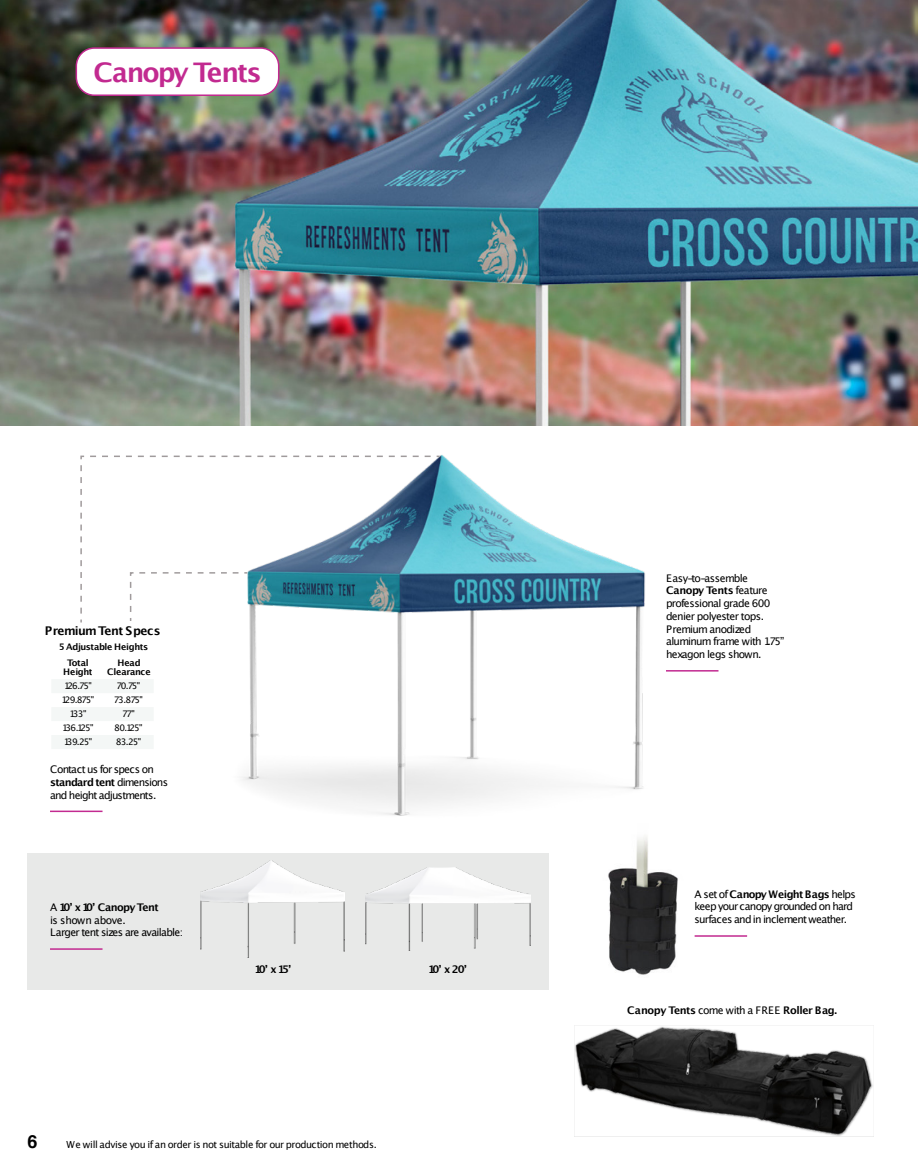
<style>
.page{position:relative;width:918px;height:1175px;background:#fff}
.page>*{position:absolute;margin:0;border:0;box-sizing:border-box;transform-origin:0 0}
.t1{font:700 27px "Lucida Grande";letter-spacing:-.07em;color:#c22a90}
.t2{font:700 18px "Helvetica";color:#000}
.t3{font:700 12px "Lucida Grande";letter-spacing:-.035em;color:#000}
.t4{font:10.5px/12.8px "Lucida Grande";letter-spacing:-.07em;color:#000}
.t5{font:700 10.5px "Lucida Grande";letter-spacing:-.045em;color:#000}
.t6{font:9.75px "Lucida Grande";letter-spacing:-.045em;color:#000}
.t7{font:9px "Lucida Grande";letter-spacing:-.115em;color:#000}
.t8{font:700 9px/16px "Lucida Grande";letter-spacing:-.035em;color:#000}
.t9{font:700 9px/9px "Lucida Grande";letter-spacing:-.015em;color:#000;text-align:center}
.s1{font-weight:700}
.s2{font-weight:400}
</style>
<div class="page">
<img style="left:0;top:0;width:918px;height:425px">
<img style="left:242px;top:455px;width:403px;height:361px">
<img style="left:608px;top:837px;width:70px;height:138px">
<img style="left:575px;top:1027px;width:296px;height:107px">
<div style="left:27px;top:853px;width:522px;height:136px;background:#e8e9e8"></div>
<img style="left:201px;top:860px;width:144px;height:97px">
<img style="left:365px;top:867px;width:165px;height:83px">
<hr style="left:50px;top:948px;width:53px;height:1px;background:#c22a90">
<div style="left:76px;top:48px;width:203px;height:47px;background:#fff;border-radius:18px"></div>
<div style="left:76px;top:47px;width:203px;height:49px;border:2px solid #c22a90;border-radius:18px"></div>
<svg style="left:80px;top:455px;width:361px;height:169px"></svg>
<svg style="left:129px;top:571px;width:120px;height:51px"></svg>
<svg style="left:52px;top:680px;width:101px;height:69px"></svg>
<hr style="left:666px;top:670px;width:52px;height:1px;background:#c22a90">
<hr style="left:50px;top:810px;width:53px;height:2px;background:#c22a90">
<hr style="left:695px;top:935px;width:52px;height:1px;background:#c22a90">
<h1 class="t1" style="left:93px;top:60px;width:170px">Canopy Tents</h1>
<p class="t3" style="left:45px;top:626px;width:117px">PremiumTent Specs</p>
<p class="t8" style="left:67px;top:640px;width:83px;text-indent:-8px">5 Adjustable Heights<br>Total</p>
<p class="t8" style="left:63px;top:665px;width:31px">Height</p>
<p class="t9" style="left:107px;top:659px;width:45px">Head<br>Clearance</p>
<p class="t7" style="left:64px;top:682px;width:29px">126.75"</p>
<p class="t7" style="left:116px;top:682px;width:25px">70.75"</p>
<p class="t7" style="left:62px;top:696px;width:34px">129.875"</p>
<p class="t7" style="left:114px;top:696px;width:31px">73.875"</p>
<p class="t7" style="left:70px;top:710px;width:18px">133"</p>
<p class="t7" style="left:122px;top:710px;width:14px">77"</p>
<p class="t7" style="left:62px;top:724px;width:33px">136.125"</p>
<p class="t7" style="left:114px;top:724px;width:30px">80.125"</p>
<p class="t7" style="left:64px;top:738px;width:30px">139.25"</p>
<p class="t7" style="left:116px;top:738px;width:27px">83.25"</p>
<p class="t4" style="left:50px;top:763px;width:120px">Contact us for specs on <span class="s1">standard tent</span> dimensions and height adjustments.</p>
<p class="t4" style="left:50px;top:901px;width:135px">A <span class="s1">10ʼ x 10ʼ Canopy Tent<br></span>is shown above.<br>Larger tent sizes are available:</p>
<p class="t5" style="left:254px;top:965px;width:38px">10ʼ x 15ʼ</p>
<p class="t5" style="left:428px;top:965px;width:40px">10ʼ x 20ʼ</p>
<h2 class="t2" style="left:27px;top:1134px;width:12px">6</h2>
<p class="t6" style="left:66px;top:1140px;width:312px">We will advise you if an order is not suitable for our production methods.</p>
<p class="t4" style="left:666px;top:572px;width:120px">Easy-to-assemble<br><span class="s1">Canopy Tents</span> feature professional grade 600 denier polyester tops.<br>Premium anodized aluminum frame with 1.75” hexagon legs shown.</p>
<p class="t4" style="left:695px;top:888px;width:163px">A set of <span class="s1">Canopy Weight Bags</span> helps keep your canopy grounded on hard surfaces and in inclement weather.</p>
<p class="t5" style="left:627px;top:1005px;width:211px">Canopy Tents <span class="s2">come with a FREE</span> Roller Bag.</p>
</div>
